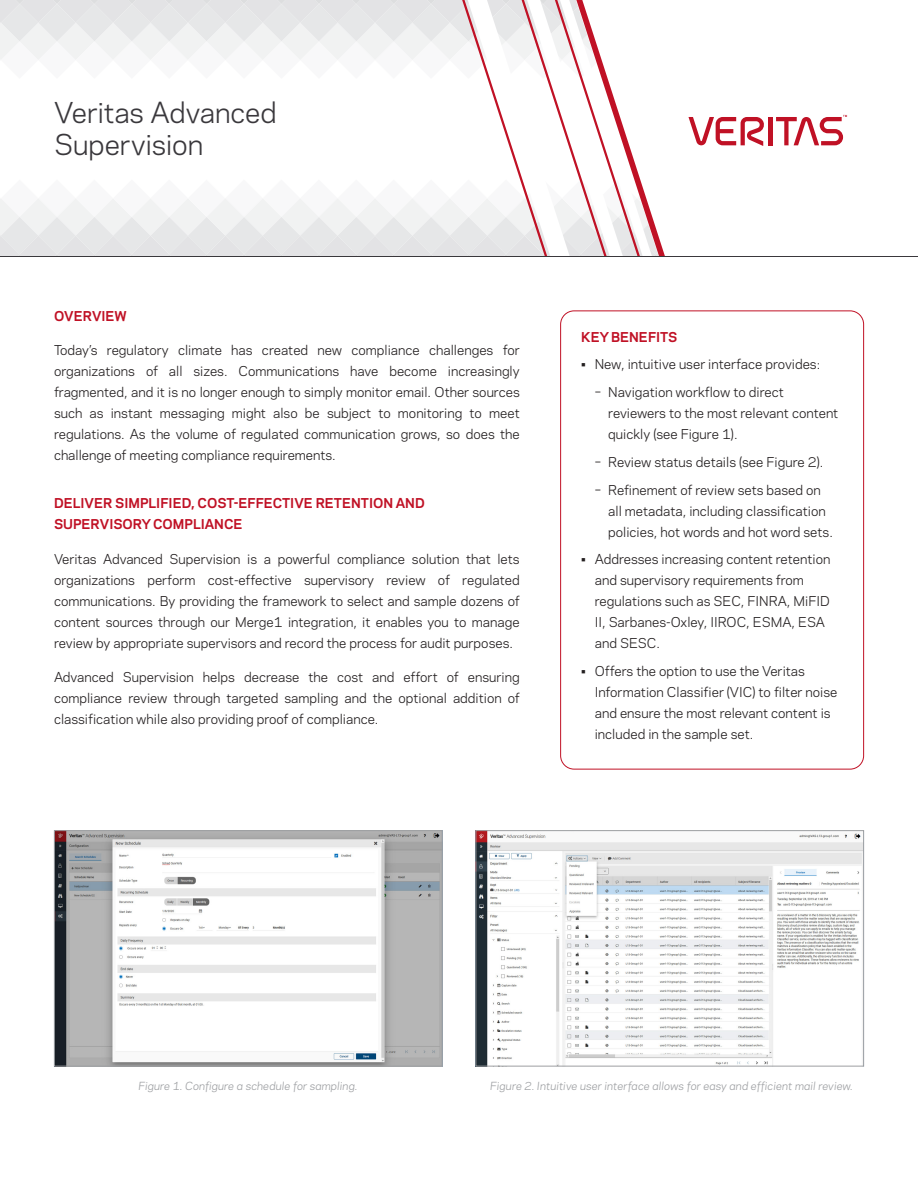
<style>
.page{position:relative;width:918px;height:1188px;background:#fff}
.page>*{position:absolute;margin:0;border:0;box-sizing:border-box;transform-origin:0 0}
.t1{font:27px/32.4px "Polaris";letter-spacing:-.005em;color:#3a383c}
.Body_Copy{font:12.75px/21px "Polaris";color:#231f20}
.Paragraph_Title{font:700 12.75px/21px "Polaris";color:#c01125}
.Figure{font:italic 10.5px "Polaris";letter-spacing:.005em;color:#9d9fa2}
</style>
<div class="page">
<svg style="left:0;top:0;width:462px;height:256px"></svg>
<svg style="left:462px;top:0;width:386px;height:256px"></svg>
<div style="left:768px;top:117px;width:5px;height:28px;background:#c01125"></div>
<svg style="left:688px;top:117px;width:77px;height:29px"></svg>
<svg style="left:776px;top:115px;width:71px;height:30px"></svg>
<hr style="left:0;top:256px;width:918px;height:1px;background:#3a383c">
<div style="left:560px;top:310px;width:304px;height:460px;border:1px solid #c01125;border-radius:14px"></div>
<img style="left:56px;top:832px;width:384px;height:232px">
<div style="left:54px;top:830px;width:388px;height:236px;border:1px solid #9d9fa2"></div>
<img style="left:478px;top:832px;width:384px;height:232px">
<div style="left:476px;top:830px;width:388px;height:236px;border:1px solid #9d9fa2"></div>
<p class="t1" style="left:54px;top:95px;width:224px">Veritas Advanced<br>Supervision</p>
<p class="Paragraph_Title" style="left:54px;top:305px;width:74px">OVERVIEW</p>
<p class="Body_Copy" style="left:54px;top:339px;width:467px;text-align:justify">Today’s regulatory climate has created new compliance challenges for organizations of all sizes. Communications have become increasingly fragmented, and it is no longer enough to simply monitor email. Other sources such as instant messaging might also be subject to monitoring to meet regulations. As the volume of regulated communication grows, so does the challenge of meeting compliance requirements.</p>
<p class="Paragraph_Title" style="left:54px;top:492px;width:372px">DELIVER SIMPLIFIED, COST-EFFECTIVE RETENTION AND<br>SUPERVISORY COMPLIANCE</p>
<p class="Body_Copy" style="left:54px;top:548px;width:467px;text-align:justify">Veritas Advanced Supervision is a powerful compliance solution that lets organizations perform cost-effective supervisory review of regulated communications. By providing the framework to select and sample dozens of content sources through our Merge1 integration, it enables you to manage review by appropriate supervisors and record the process for audit purposes.</p>
<p class="Body_Copy" style="left:54px;top:666px;width:467px;text-align:justify">Advanced Supervision helps decrease the cost and effort of ensuring compliance review through targeted sampling and the optional addition of classification while also providing proof of compliance.</p>
<p class="Paragraph_Title" style="left:581px;top:326px;width:98px">KEY BENEFITS</p>
<p class="Body_Copy" style="left:581px;top:353px;width:241px">• New, intuitive user interface provides:</p>
<p class="Body_Copy" style="left:608px;top:381px;width:232px;text-indent:-14px">ν Navigation workflow to direct reviewers to the most relevant content quickly (see Figure 1).</p>
<p class="Body_Copy" style="left:595px;top:451px;width:230px">ν Review status details (see Figure 2).</p>
<p class="Body_Copy" style="left:608px;top:479px;width:226px;text-indent:-14px">ν Refinement of review sets based on all metadata, including classification policies, hot words and hot word sets.</p>
<p class="Body_Copy" style="left:595px;top:548px;width:237px;text-indent:-14px">• Addresses increasing content retention and supervisory requirements from regulations such as SEC, FINRA, MiFID<br>II, Sarbanes-Oxley, IIROC, ESMA, ESA and SESC.</p>
<p class="Body_Copy" style="left:595px;top:660px;width:244px;text-indent:-14px">• Offers the option to use the Veritas Information Classifier (VIC) to filter noise and ensure the most relevant content is included in the sample set.</p>
<p class="Figure" style="left:138px;top:1078px;width:220px">Figure 1. Configure a schedule for sampling.</p>
<p class="Figure" style="left:490px;top:1078px;width:364px">Figure 2. Intuitive user interface allows for easy and efficient mail review.</p>
</div>
